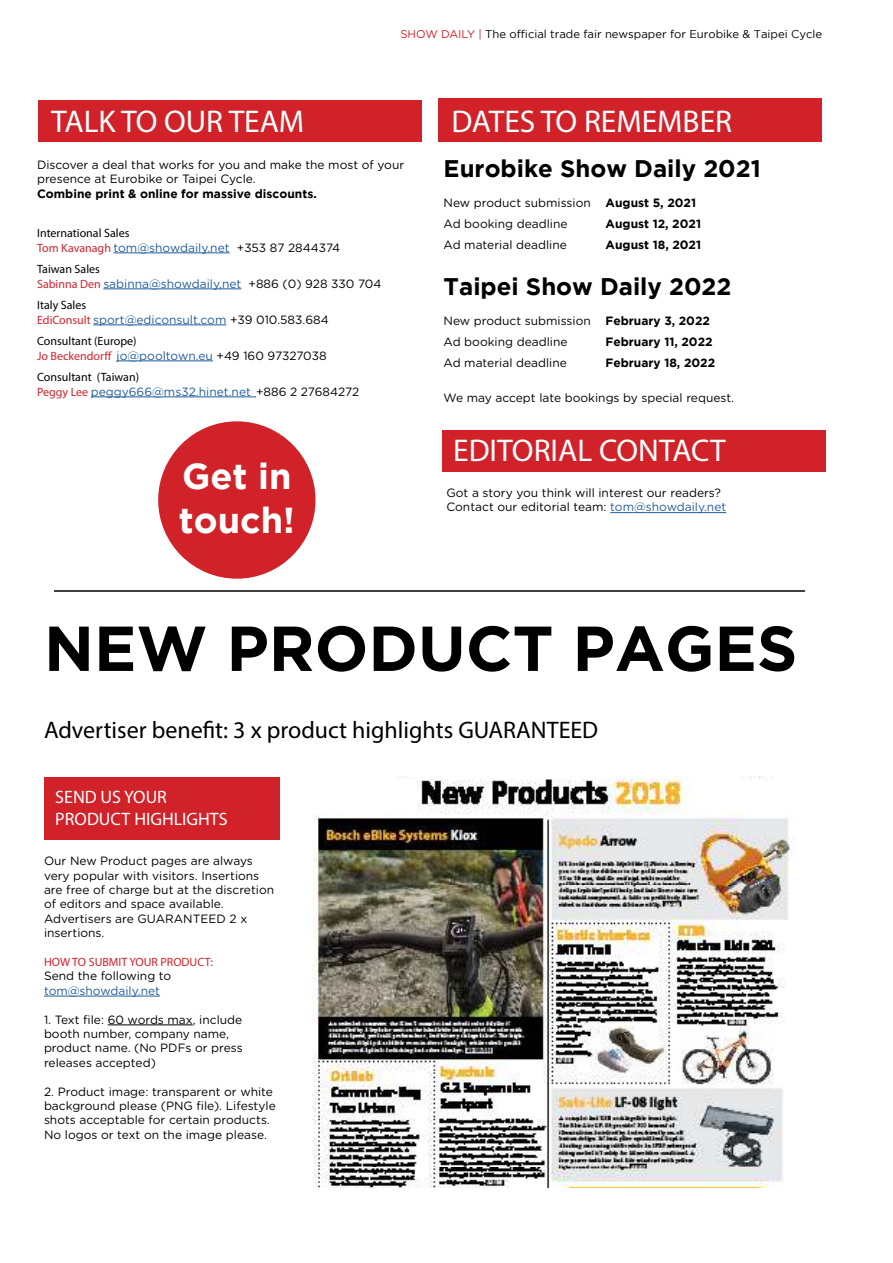
<style>
.page{position:relative;width:893px;height:1263px;background:#fff}
.page>*{position:absolute;margin:0;border:0;box-sizing:border-box;transform-origin:0 0}
.t1{font:700 63.3px "Gotham";color:#000}
.t2{font:700 36px/43.2px "Gotham";color:#fff}
.t3{font:31.5px "Myriad Pro";color:#fff}
.t4{font:24px "Myriad Pro";color:#000}
.t5{font:700 24px "Gotham";color:#000}
.t6{font:18px/21.6px "Myriad Pro";color:#fff}
.t7{font:12px/14.4px "Gotham Rounded";color:#000}
.t8{font:12px "Gotham Rounded";color:#205d9e}
.t9{font:700 12px "Gotham";color:#000}
.t10{font:12px "Myriad Pro";color:#000}
.t11{font:12px "Myriad Pro";color:#d12229}
.t12{font:11.25px "Gotham";color:#000}
.s1{font-family:"Gotham Rounded";color:#d12229}
.s2{font-family:"Myriad Pro";color:#d12229}
.s3{color:#000}
.s4{font-family:"Gotham";font-weight:700}
.s5{color:#205d9e}
</style>
<div class="page">
<div style="left:38px;top:100px;width:384px;height:41px;background:#d12229"></div>
<hr style="left:54px;top:590px;width:751px;height:2px;background:#000">
<hr style="left:44px;top:996px;width:116px;height:1px;background:#205d9e">
<hr style="left:108px;top:1024px;width:85px;height:1px;background:#000">
<div style="left:44px;top:778px;width:235px;height:62px;background:#d12229"></div>
<div style="left:158px;top:421px;width:157px;height:158px;background:#d12229;border-radius:50%"></div>
<img style="left:312px;top:777px;width:483px;height:411px">
<hr style="left:114px;top:253px;width:116px;height:1px;background:#205d9e">
<hr style="left:103px;top:289px;width:138px;height:1px;background:#205d9e">
<hr style="left:93px;top:325px;width:133px;height:1px;background:#205d9e">
<hr style="left:117px;top:361px;width:96px;height:1px;background:#205d9e">
<hr style="left:91px;top:397px;width:165px;height:1px;background:#205d9e">
<div style="left:439px;top:98px;width:383px;height:43px;background:#d12229"></div>
<hr style="left:610px;top:512px;width:116px;height:1px;background:#205d9e">
<div style="left:442px;top:430px;width:383px;height:42px;background:#d12229"></div>
<p class="t12" style="left:400px;top:27px;width:423px"><span class="s1">SHOW DAILY |</span> The official trade fair newspaper for Eurobike &amp; Taipei Cycle</p>
<h3 class="t3" style="left:51px;top:108px;width:255px">TALK TO OUR TEAM</h3>
<p class="t7" style="left:37px;top:158px;width:369px">Discover a deal that works for you and make the most of your presence at Eurobike or Taipei Cycle.</p>
<p class="t9" style="left:37px;top:188px;width:281px">Combine print &amp; online for massive discounts.</p>
<p class="t10" style="left:37px;top:228px;width:94px">International Sales</p>
<p class="t8" style="left:37px;top:242px;width:305px"><span class="s2">Tom Kavanagh</span> tom@showdaily.net <span class="s3">+353 87 2844374</span></p>
<p class="t10" style="left:37px;top:264px;width:64px">Taiwan Sales</p>
<p class="t8" style="left:37px;top:278px;width:346px"><span class="s2">Sabinna Den</span> sabinna@showdaily,net <span class="s3">+886 (0) 928 330 704</span></p>
<p class="t10" style="left:37px;top:300px;width:51px">Italy Sales</p>
<p class="t8" style="left:37px;top:314px;width:293px"><span class="s2">EdiConsult</span> sport@ediconsult.com <span class="s3">+39 010.583.684</span></p>
<p class="t10" style="left:37px;top:336px;width:101px">Consultant (Europe)</p>
<p class="t8" style="left:37px;top:350px;width:291px"><span class="s2">Jo Beckendorff</span> jo@pooltown.eu <span class="s3">+49 160 97327038</span></p>
<p class="t10" style="left:37px;top:372px;width:104px">Consultant (Taiwan)</p>
<p class="t8" style="left:37px;top:386px;width:324px"><span class="s2">Peggy Lee</span> peggy666@ms32.hinet.net <span class="s3">+886 2 27684272</span></p>
<h2 class="t2" style="left:179px;top:456px;width:117px">Get in touch!</h2>
<h3 class="t3" style="left:451px;top:108px;width:282px">DATES TO REMEMBER</h3>
<h3 class="t5" style="left:444px;top:158px;width:319px">Eurobike Show Daily 2021</h3>
<p class="t7" style="left:444px;top:193px;width:254px;line-height:21px">New product submission <span class="s4">August 5, 2021<br></span>Ad booking deadline</p>
<p class="t9" style="left:606px;top:218px;width:97px">August 12, 2021</p>
<p class="t7" style="left:444px;top:238px;width:125px">Ad material deadline</p>
<p class="t9" style="left:606px;top:239px;width:97px">August 18, 2021</p>
<h3 class="t5" style="left:444px;top:276px;width:289px">Taipei Show Daily 2022</h3>
<p class="t7" style="left:444px;top:311px;width:268px;line-height:21px">New product submission <span class="s4">February 3, 2022<br></span>Ad booking deadline</p>
<p class="t9" style="left:606px;top:336px;width:109px">February 11, 2022</p>
<p class="t7" style="left:444px;top:356px;width:125px">Ad material deadline</p>
<p class="t9" style="left:606px;top:357px;width:111px">February 18, 2022</p>
<p class="t7" style="left:444px;top:391px;width:292px">We may accept late bookings by special request.</p>
<h3 class="t3" style="left:453px;top:437px;width:274px">EDITORIAL CONTACT</h3>
<p class="t7" style="left:446px;top:486px;width:281px">Got a story you think will interest our readers?<br>Contact our editorial team: <span class="s5">tom@showdaily.net</span></p>
<h1 class="t1" style="left:44px;top:620px;width:755px">NEW PRODUCT PAGES</h1>
<h3 class="t4" style="left:44px;top:720px;width:556px">Advertiser benefit: 3 x product highlights GUARANTEED</h3>
<h3 class="t6" style="left:55px;top:788px;width:174px">SEND US YOUR<br>PRODUCT HIGHLIGHTS</h3>
<p class="t7" style="left:44px;top:854px;width:232px">Our New Product pages are always very popular with visitors. Insertions are free of charge but at the discretion of editors and space available.<br>Advertisers are GUARANTEED 2 x insertions.</p>
<p class="t11" style="left:44px;top:957px;width:170px">HOW TO SUBMIT YOUR PRODUCT:</p>
<p class="t7" style="left:44px;top:970px;width:129px">Send the following to</p>
<p class="t8" style="left:44px;top:985px;width:118px">tom@showdaily.net</p>
<p class="t7" style="left:44px;top:1013px;width:200px">1. Text file: 60 words max, include booth number, company name, product name. (No PDFs or press releases accepted)</p>
<p class="t7" style="left:44px;top:1085px;width:233px">2. Product image: transparent or white background please (PNG file). Lifestyle shots acceptable for certain products.<br>No logos or text on the image please.</p>
</div>
